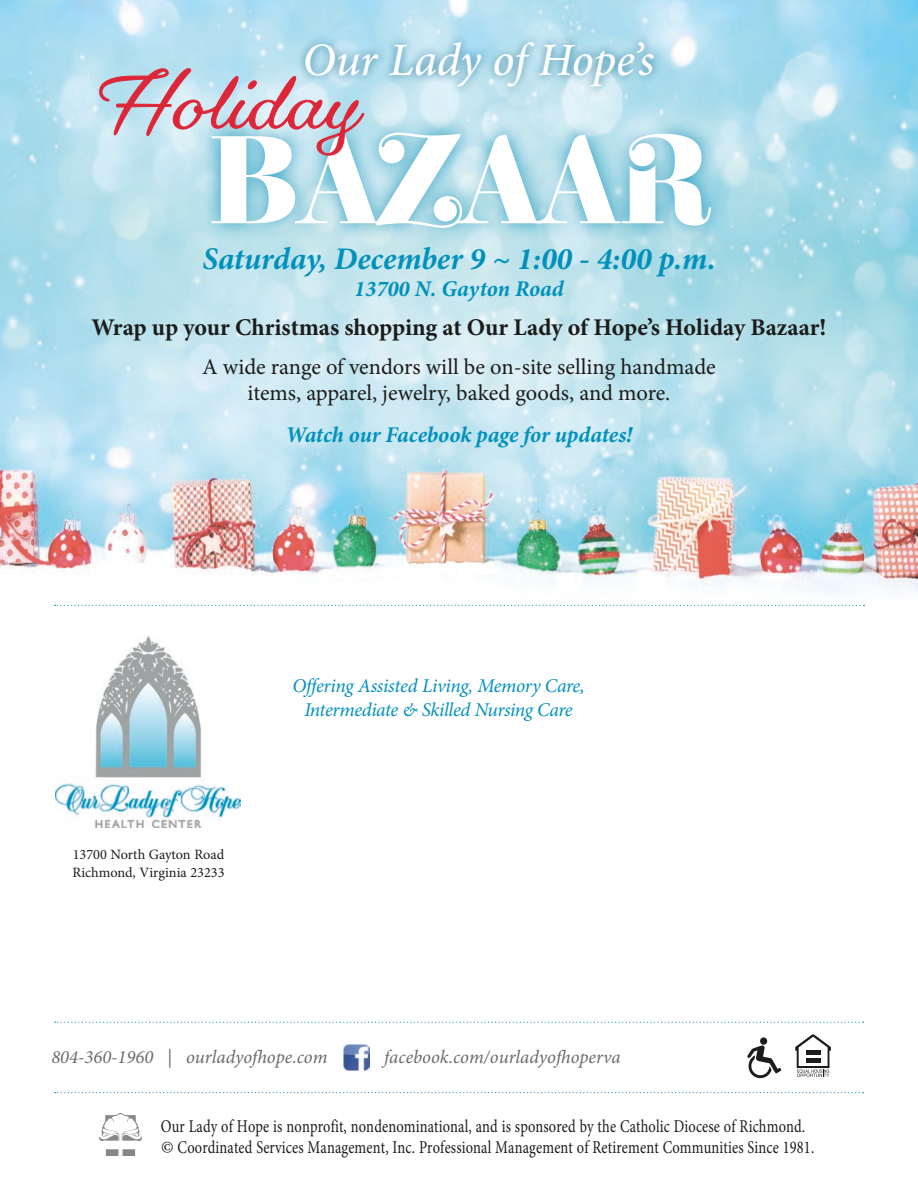
<style>
.page{position:relative;width:918px;height:1188px;background:#fff}
.page>*{position:absolute;margin:0;border:0;box-sizing:border-box;transform-origin:0 0}
.Calendar_Event{font:italic 500 46.5px "Minion Pro";letter-spacing:-.01em;color:#fff}
.Calendar_Event_Small{font:italic 700 31.5px "Minion Pro";color:#0090bc}
.Calendar_Event_Small-2{font:700 24px "Minion Pro";color:#1c1c1a}
.Calendar_Event_Small-3{font:22.5px/25.5px "Minion Pro";letter-spacing:-.005em;color:#1c1c1a;text-align:center}
.Calendar_Event_Small-4{font:italic 700 22.5px "Minion Pro";letter-spacing:-.005em;color:#0090bc}
.t1{font:italic 19.5px/24px "Minion Pro";letter-spacing:-.02em;color:#0090bc;text-align:center}
.Back_Cover_Footer{font:italic 18.75px "Minion Pro";color:#686969}
.t2{font:18px "Minion Pro";letter-spacing:.01em;color:#1c1c1a}
.t3{font:18px "Minion Pro";letter-spacing:.01em;color:#1c1c1a;scale:.8 1}
.t4{font:14.25px "Minion Pro";color:#1c1c1a}
</style>
<div class="page">
<img style="left:56px;top:637px;width:185px;height:190px">
<img style="left:99px;top:1114px;width:42px;height:41px">
<svg style="left:795px;top:1034px;width:36px;height:43px"></svg>
<img style="left:747px;top:1037px;width:35px;height:42px">
<svg style="left:55px;top:1022px;width:809px;height:1px"></svg>
<svg style="left:55px;top:1092px;width:809px;height:1px"></svg>
<img style="left:343px;top:1044px;width:27px;height:27px">
<img style="left:0;top:0;width:918px;height:605px">
<div style="left:195px;top:114px;width:534px;height:132px;background:#0089b5;opacity:.75"></div>
<svg style="left:211px;top:133px;width:500px;height:95px"></svg>
<svg style="left:99px;top:68px;width:265px;height:88px;background:#cabfcc"></svg>
<div style="left:297px;top:33px;width:366px;height:63px;background:#005d81;opacity:.75"></div>
<svg style="left:55px;top:605px;width:809px;height:1px"></svg>
<p class="Calendar_Event" style="left:303px;top:28px;width:353px">Our Lady of Hope’s</p>
<p class="Calendar_Event_Small" style="left:202px;top:237px;width:515px">Saturday, December 9 ~ 1:00 - 4:00 p.m.</p>
<p class="Calendar_Event_Small-4" style="left:354px;top:273px;width:211px">13700 N. Gayton Road</p>
<p class="Calendar_Event_Small-2" style="left:92px;top:311px;width:736px">Wrap up your Christmas shopping at Our Lady of Hope’s Holiday Bazaar!</p>
<p class="Calendar_Event_Small-3" style="left:202px;top:354px;width:515px">A wide range of vendors will be on-site selling handmade items, apparel, jewelry, baked goods, and more.</p>
<p class="Calendar_Event_Small-4" style="left:286px;top:418px;width:348px">Watch our Facebook page for updates!</p>
<p class="t4" style="left:73px;top:844px;width:153px">13700 North Gayton Road</p>
<p class="t4" style="left:72px;top:862px;width:154px">Richmond, Virginia 23233</p>
<p class="t1" style="left:293px;top:673px;width:294px">Offering Assisted Living, Memory Care,<br>Intermediate &amp; Skilled Nursing Care</p>
<p class="Back_Cover_Footer" style="left:51px;top:1044px;width:278px">804-360-1960 | ourladyofhope.com</p>
<p class="Back_Cover_Footer" style="left:384px;top:1044px;width:238px">facebook.com/ourladyofhoperva</p>
<p class="t3" style="left:161px;top:1115px;width:807px">Our Lady of Hope is nonprofit, nondenominational, and is sponsored by the Catholic Diocese of Richmond.</p>
<p class="t2" style="left:161px;top:1136px;width:655px">© Coordinated Services Management, Inc. Professional Management of Retirement Communities Since 1981.</p>
</div>
